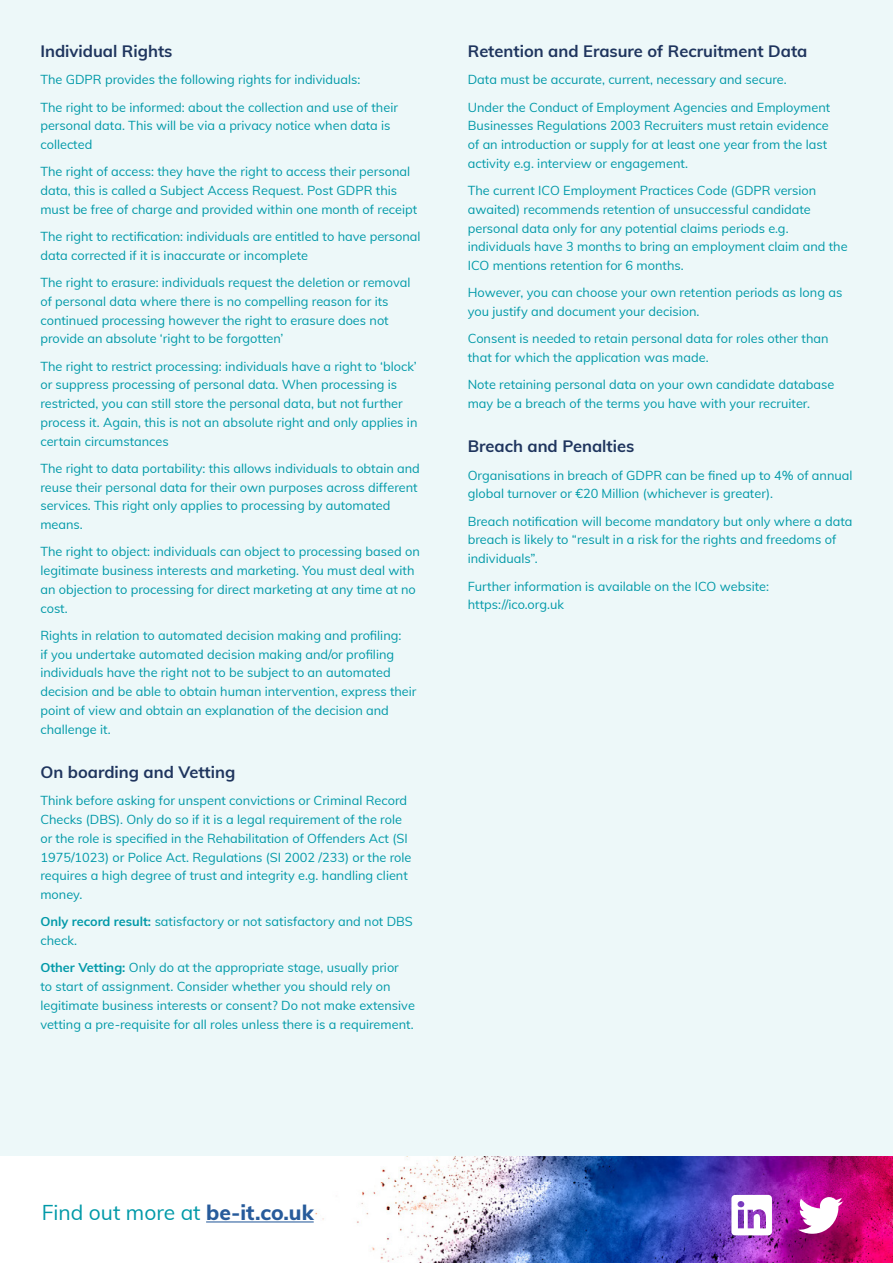
<style>
.page{position:relative;width:893px;height:1263px;background:#edf8f9}
.page>*{position:absolute;margin:0;border:0;box-sizing:border-box;transform-origin:0 0}
.t1{font:21px "Muli";color:#0099a8}
.t2{font:700 16.5px "Muli";color:#1f355e}
.t3{font:12.75px/18.8px "Muli";color:#0099a8}
.s1{font-weight:700}
.s2{font-weight:800;color:#275b9b}
</style>
<div class="page">
<div style="left:0;top:1157px;width:893px;height:106px;background:#fff"></div>
<img style="left:206px;top:1157px;width:687px;height:106px">
<hr style="left:206px;top:1221px;width:108px;height:1px;background:#275b9b">
<svg style="left:798px;top:1197px;width:45px;height:37px"></svg>
<svg style="left:731px;top:1195px;width:41px;height:40px"></svg>
<p class="t2" style="left:40px;top:39px;width:134px">Individual Rights</p>
<p class="t3" style="left:40px;top:65px;width:359px;line-height:27.3px">The GDPR provides the following rights for individuals:<br>The right to be informed: about the collection and use of their</p>
<p class="t3" style="left:40px;top:116px;width:352px">personal data. This will be via a privacy notice when data is collected</p>
<p class="t3" style="left:40px;top:162px;width:378px">The right of access: they have the right to access their personal data, this is called a Subject Access Request. Post GDPR this must be free of charge and provided within one month of receipt</p>
<p class="t3" style="left:40px;top:226px;width:382px">The right to rectification: individuals are entitled to have personal data corrected if it is inaccurate or incomplete</p>
<p class="t3" style="left:40px;top:272px;width:372px">The right to erasure: individuals request the deletion or removal of personal data where there is no compelling reason for its continued processing however the right to erasure does not provide an absolute ‘right to be forgotten’</p>
<p class="t3" style="left:40px;top:356px;width:379px">The right to restrict processing: individuals have a right to ‘block’ or suppress processing of personal data. When processing is restricted, you can still store the personal data, but not further process it. Again, this is not an absolute right and only applies in certain circumstances</p>
<p class="t3" style="left:40px;top:458px;width:381px">The right to data portability: this allows individuals to obtain and reuse their personal data for their own purposes across different services. This right only applies to processing by automated means.</p>
<p class="t3" style="left:40px;top:542px;width:381px">The right to object: individuals can object to processing based on legitimate business interests and marketing. You must deal with an objection to processing for direct marketing at any time at no cost.</p>
<p class="t3" style="left:40px;top:625px;width:378px">Rights in relation to automated decision making and profiling:<br>if you undertake automated decision making and/or profiling individuals have the right not to be subject to an automated decision and be able to obtain human intervention, express their point of view and obtain an explanation of the decision and challenge it.</p>
<p class="t2" style="left:40px;top:760px;width:196px">On boarding and Vetting</p>
<p class="t3" style="left:40px;top:791px;width:373px">Think before asking for unspent convictions or Criminal Record Checks (DBS). Only do so if it is a legal requirement of the role or the role is specified in the Rehabilitation of Offenders Act (SI 1975/1023) or Police Act. Regulations (SI 2002 /233) or the role requires a high degree of trust and integrity e.g. handling client money.</p>
<p class="t3" style="left:40px;top:912px;width:374px"><span class="s1">Only record result:</span> satisfactory or not satisfactory and not DBS check.</p>
<p class="t3" style="left:40px;top:958px;width:376px"><span class="s1">Other Vetting:</span> Only do at the appropriate stage, usually prior<br>to start of assignment. Consider whether you should rely on legitimate business interests or consent? Do not make extensive vetting a pre-requisite for all roles unless there is a requirement.</p>
<p class="t2" style="left:468px;top:39px;width:341px">Retention and Erasure of Recruitment Data</p>
<p class="t3" style="left:468px;top:65px;width:364px;line-height:27.3px">Data must be accurate, current, necessary and secure.<br>Under the Conduct of Employment Agencies and Employment</p>
<p class="t3" style="left:468px;top:116px;width:362px">Businesses Regulations 2003 Recruiters must retain evidence of an introduction or supply for at least one year from the last activity e.g. interview or engagement.</p>
<p class="t3" style="left:468px;top:180px;width:381px">The current ICO Employment Practices Code (GDPR version awaited) recommends retention of unsuccessful candidate personal data only for any potential claims periods e.g. individuals have 3 months to bring an employment claim and the ICO mentions retention for 6 months.</p>
<p class="t3" style="left:468px;top:283px;width:376px">However, you can choose your own retention periods as long as you justify and document your decision.</p>
<p class="t3" style="left:468px;top:329px;width:362px">Consent is needed to retain personal data for roles other than that for which the application was made.</p>
<p class="t3" style="left:468px;top:375px;width:368px">Note retaining personal data on your own candidate database may be a breach of the terms you have with your recruiter.</p>
<p class="t2" style="left:468px;top:434px;width:168px">Breach and Penalties</p>
<p class="t3" style="left:468px;top:465px;width:386px">Organisations in breach of GDPR can be fined up to 4% of annual global turnover or €20 Million (whichever is greater).</p>
<p class="t3" style="left:468px;top:511px;width:386px">Breach notification will become mandatory but only where a data breach is likely to “result in a risk for the rights and freedoms of individuals”.</p>
<p class="t3" style="left:468px;top:576px;width:303px">Further information is available on the ICO website: https://ico.org.uk</p>
<h1 class="t1" style="left:42px;top:1197px;width:273px">Find out more at <span class="s2">be-it.co.uk</span></h1>
</div>
